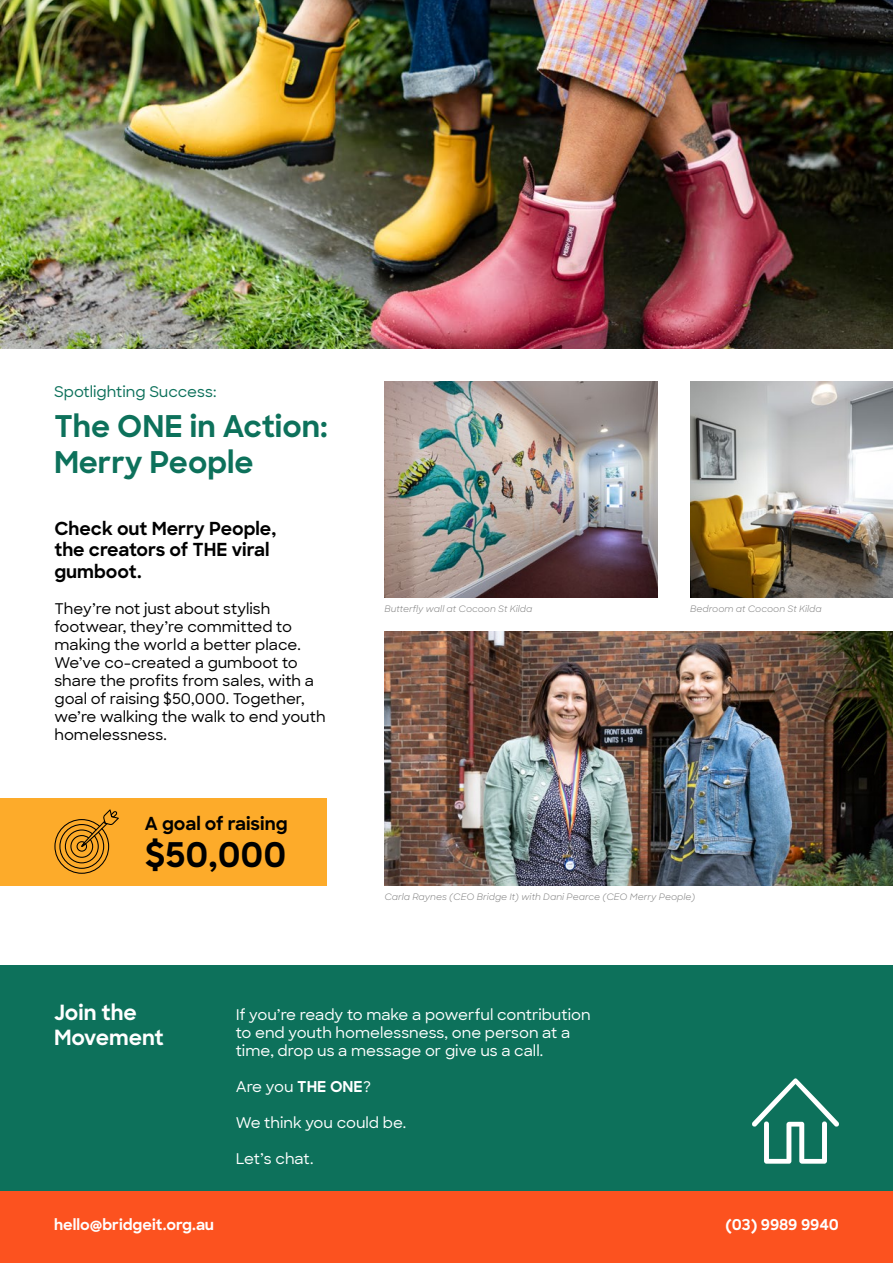
<style>
.page{position:relative;width:893px;height:1263px;background:#fff}
.page>*{position:absolute;margin:0;border:0;box-sizing:border-box;transform-origin:0 0}
.t1{font:700 34.05px "Sharp Sans";color:#000}
.t2{font:700 30px/36px "Sharp Sans";color:#0d715b}
.t3{font:700 21px/25.2px "Sharp Sans";color:#fff}
.t4{font:700 18px/21.6px "Sharp Sans";color:#000}
.t5{font:500 15px/18px "Sharp Sans";color:#000}
.t6{font:500 15px/18px "Sharp Sans";color:#fff}
.t7{font:700 15px "Sharp Sans";color:#fff}
.t8{font:500 15px "Sharp Sans";color:#0d715b}
.t9{font:italic 9px "Sharp Sans";color:#808080}
.s1{font-weight:700}
</style>
<div class="page">
<div style="left:0;top:798px;width:327px;height:87px;background:#fdab2a"></div>
<div style="left:0;top:966px;width:893px;height:226px;background:#0d715b"></div>
<img style="left:0;top:0;width:893px;height:348px">
<img style="left:385px;top:382px;width:272px;height:215px">
<img style="left:385px;top:631px;width:508px;height:254px">
<img style="left:690px;top:382px;width:203px;height:215px">
<div style="left:0;top:1192px;width:893px;height:71px;background:#fc521f"></div>
<svg style="left:752px;top:1078px;width:87px;height:86px"></svg>
<svg style="left:54px;top:809px;width:65px;height:65px"></svg>
<p class="t8" style="left:54px;top:380px;width:164px">Spotlighting Success:</p>
<h2 class="t2" style="left:54px;top:407px;width:275px">The ONE in Action:<br>Merry People</h2>
<p class="t4" style="left:54px;top:517px;width:223px">Check out Merry People, the creators of THE viral gumboot.</p>
<p class="t5" style="left:54px;top:599px;width:273px">They’re not just about stylish footwear, they’re committed to making the world a better place.<br>We’ve co-created a gumboot to share the profits from sales, with a goal of raising $50,000. Together, we’re walking the walk to end youth homelessness.</p>
<p class="t4" style="left:145px;top:812px;width:144px">A goal of raising</p>
<h1 class="t1" style="left:145px;top:829px;width:143px">$50,000</h1>
<p class="t9" style="left:385px;top:602px;width:149px">Butterfly wall at Cocoon St Kilda</p>
<p class="t9" style="left:690px;top:602px;width:133px">Bedroom at Cocoon St Kilda</p>
<p class="t9" style="left:385px;top:890px;width:312px">Carla Raynes (CEO Bridge It) with Dani Pearce (CEO Merry People)</p>
<h3 class="t3" style="left:54px;top:999px;width:111px">Join the<br>Movement</h3>
<p class="t6" style="left:236px;top:1004px;width:356px">If you’re ready to make a powerful contribution to end youth homelessness, one person at a time, drop us a message or give us a call.</p>
<p class="t6" style="left:236px;top:1076px;width:137px">Are you <span class="s1">THE ONE</span>?</p>
<p class="t6" style="left:236px;top:1112px;width:172px">We think you could be.</p>
<p class="t6" style="left:236px;top:1148px;width:79px">Let’s chat.</p>
<p class="t7" style="left:54px;top:1213px;width:162px">hello@bridgeit.org.au</p>
<p class="t7" style="left:725px;top:1213px;width:115px">(03) 9989 9940</p>
</div>
